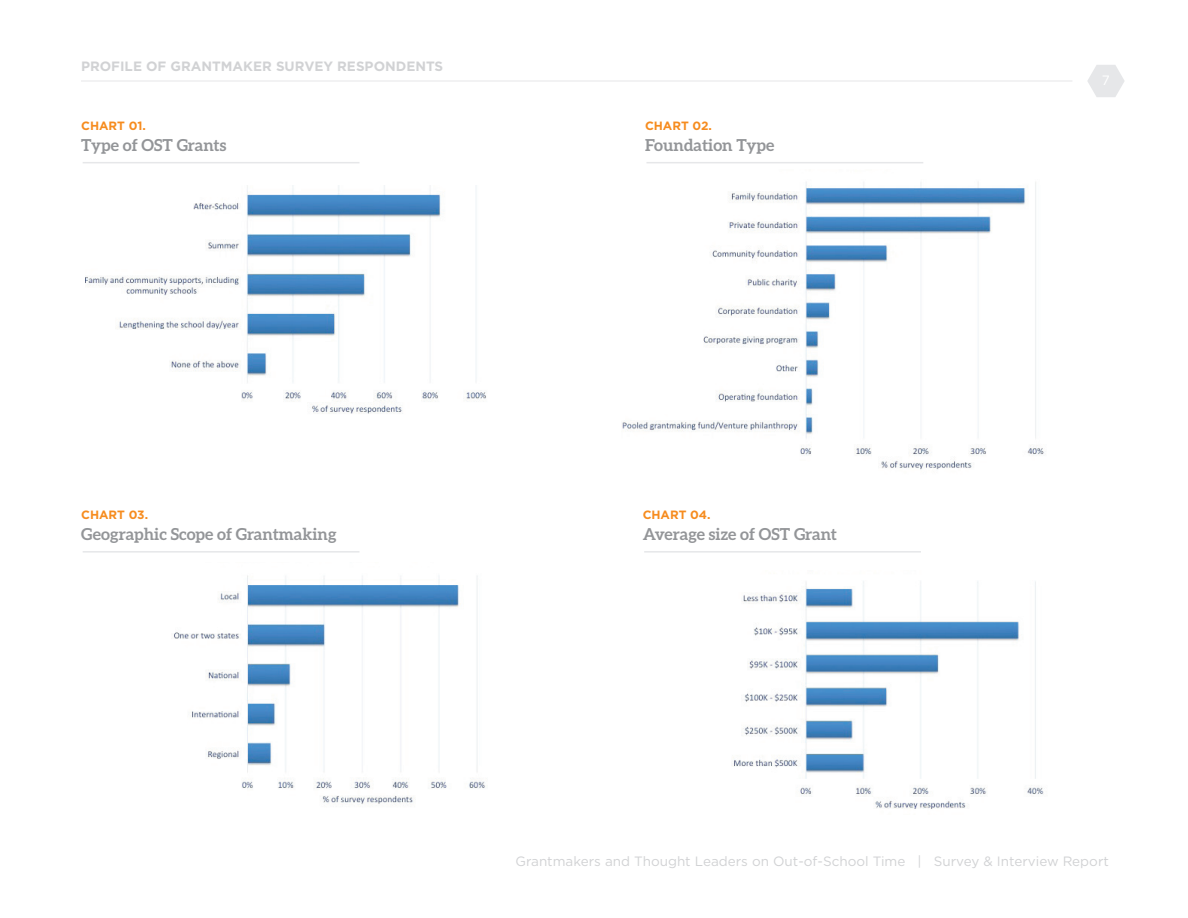
<style>
.page{position:relative;width:1188px;height:918px;background:#fff}
.page>*{position:absolute;margin:0;border:0;box-sizing:border-box;transform-origin:0 0}
.t1{font:700 16.5px "Aleo";color:#939598}
.t2{font:13.5px "Gotham";color:#d1d2d4}
.t3{font:700 13.5px "Gotham";color:#d1d2d4}
.t4{font:700 12px "Gotham";color:#f68c1f}
</style>
<div class="page">
<svg style="left:1087px;top:65px;width:38px;height:32px"></svg>
<hr style="left:81px;top:81px;width:991px;height:1px;background:#e6e7e9">
<hr style="left:646px;top:162px;width:277px;height:1px;background:#e6e7e9">
<img style="left:622px;top:182px;width:422px;height:288px">
<hr style="left:83px;top:162px;width:276px;height:1px;background:#e6e7e9">
<img style="left:85px;top:185px;width:401px;height:229px">
<img style="left:174px;top:575px;width:313px;height:229px">
<hr style="left:83px;top:551px;width:276px;height:2px;background:#e6e7e9">
<img style="left:732px;top:581px;width:312px;height:228px">
<hr style="left:644px;top:551px;width:277px;height:2px;background:#e6e7e9">
<p class="t3" style="left:81px;top:57px;width:364px">PROFILE OF GRANTMAKER SURVEY RESPONDENTS</p>
<p class="t4" style="left:81px;top:118px;width:66px">CHART 01.</p>
<p class="t1" style="left:81px;top:136px;width:147px">Type of OST Grants</p>
<p class="t4" style="left:645px;top:118px;width:69px">CHART 02.</p>
<p class="t1" style="left:645px;top:136px;width:131px">Foundation Type</p>
<p class="t4" style="left:81px;top:507px;width:69px">CHART 03.</p>
<p class="t1" style="left:81px;top:525px;width:257px">Geographic Scope of Grantmaking</p>
<p class="t4" style="left:643px;top:507px;width:69px">CHART 04.</p>
<p class="t1" style="left:643px;top:525px;width:196px">Average size of OST Grant</p>
<p class="t2" style="left:515px;top:852px;width:595px">Grantmakers and Thought Leaders on Out-of-School Time | Survey &amp; Interview Report</p>
</div>
